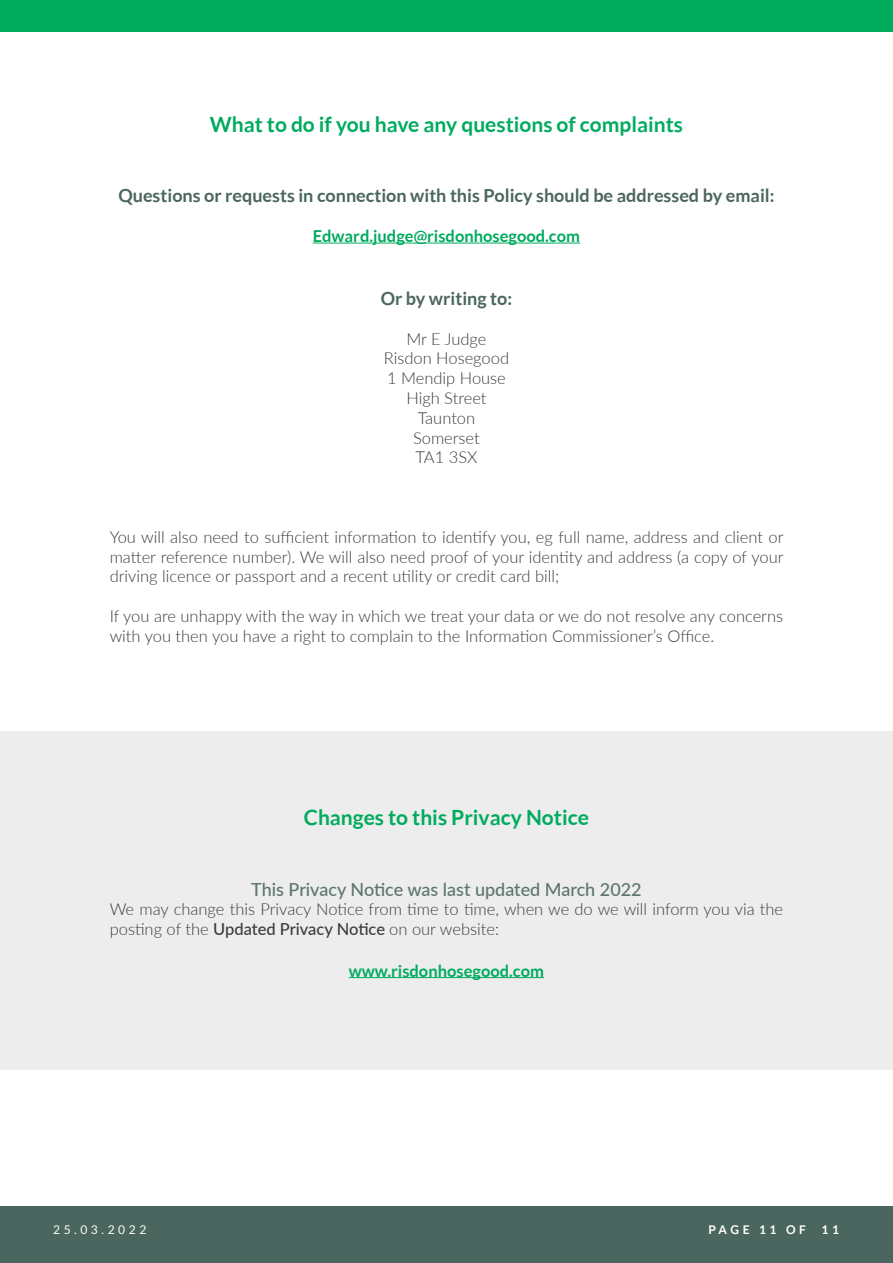
<style>
.page{position:relative;width:893px;height:1263px;background:#fff}
.page>*{position:absolute;margin:0;border:0;box-sizing:border-box;transform-origin:0 0}
.t1{font:700 21px "Lato";color:#00ab5e}
.t2{font:700 18px "Lato";color:#4a665e}
.t3{font:500 18px "Lato";color:#5c756e}
.t4{font:300 16.5px/19.8px "Lato";color:#3c3c3b}
.t5{font:700 16.5px "Lato";color:#00ab5e}
.t6{font:12px "Lato";letter-spacing:.3em;color:#fff}
.t7{font:700 12px "Lato";letter-spacing:.3em;color:#fff}
.s1{font-weight:500}
</style>
<div class="page">
<div style="left:0;top:0;width:893px;height:32px;background:#00ab5e"></div>
<div style="left:0;top:1205px;width:893px;height:58px;background:#4a665e"></div>
<hr style="left:313px;top:243px;width:267px;height:1px;background:#00ab5e">
<div style="left:0;top:731px;width:893px;height:338px;background:#ededed"></div>
<hr style="left:349px;top:977px;width:195px;height:1px;background:#00ab5e">
<p class="t1" style="left:210px;top:112px;width:475px">What to do if you have any questions of complaints</p>
<p class="t2" style="left:118px;top:186px;width:658px">Questions or requests in connection with this Policy should be addressed by email:</p>
<p class="t5" style="left:313px;top:227px;width:269px">Edward.judge@risdonhosegood.com</p>
<p class="t2" style="left:381px;top:288px;width:133px">Or by writing to:</p>
<p class="t4" style="left:384px;top:328px;width:127px;text-align:center">Mr E Judge<br>Risdon Hosegood<br>1 Mendip House<br>High Street<br>Taunton<br>Somerset<br>TA1 3SX</p>
<p class="t4" style="left:110px;top:526px;width:675px;text-align:justify">You will also need to sufficient information to identify you, eg full name, address and client or matter reference number). We will also need proof of your identity and address (a copy of your driving licence or passport and a recent utility or credit card bill;</p>
<p class="t4" style="left:110px;top:605px;width:675px">If you are unhappy with the way in which we treat your data or we do not resolve any concerns with you then you have a right to complain to the Information Commissioner’s Office.</p>
<p class="t1" style="left:304px;top:805px;width:286px">Changes to this Privacy Notice</p>
<p class="t3" style="left:251px;top:876px;width:392px">This Privacy Notice was last updated March 2022</p>
<p class="t4" style="left:110px;top:899px;width:675px">We may change this Privacy Notice from time to time, when we do we will inform you via the posting of the <span class="s1">Updated Privacy Notice</span> on our website:</p>
<p class="t5" style="left:349px;top:961px;width:197px">www.risdonhosegood.com</p>
<p class="t6" style="left:53px;top:1223px;width:95px">25.03.2022</p>
<p class="t7" style="left:708px;top:1223px;width:99px">PAGE 11 OF</p>
<p class="t7" style="left:821px;top:1223px;width:19px">1 1</p>
</div>
